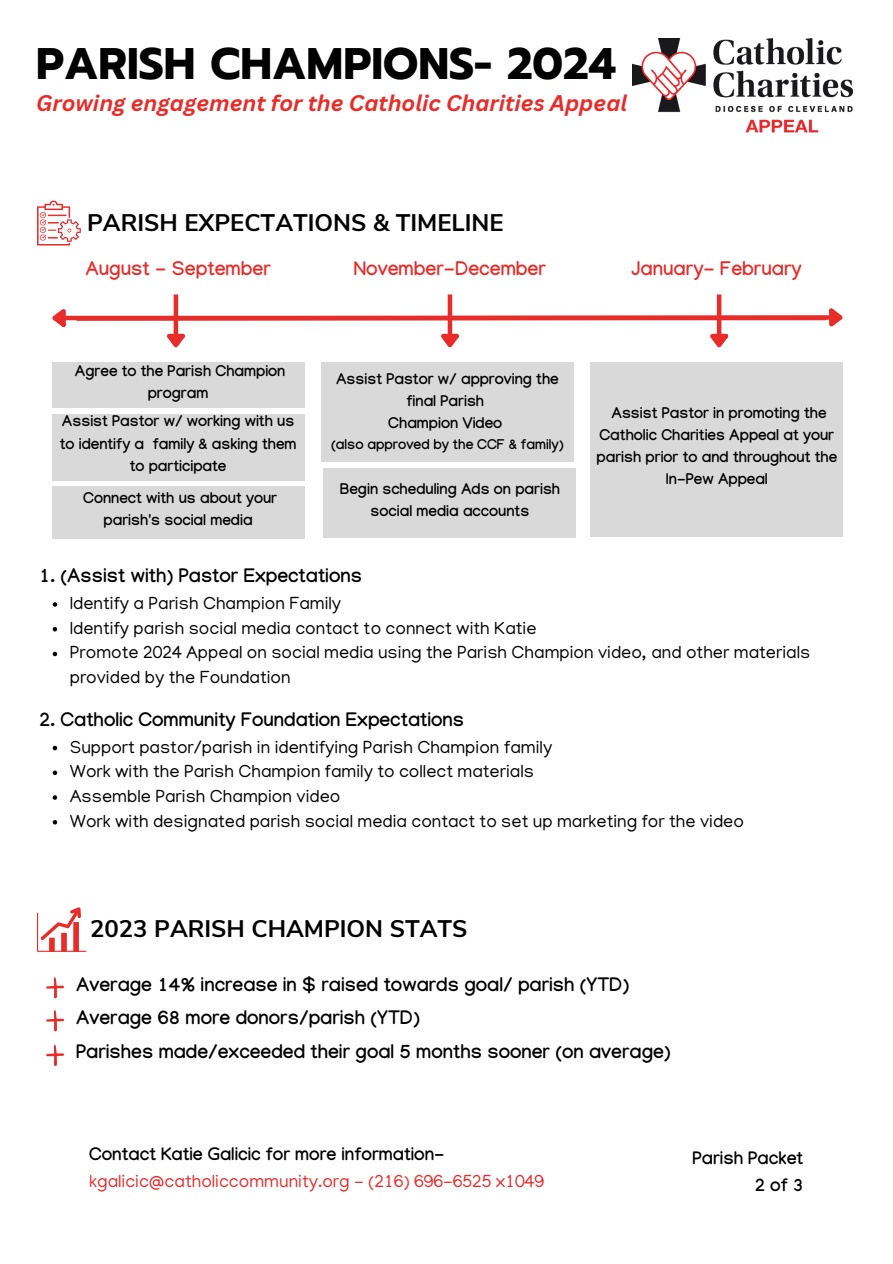
<style>
.page{position:relative;width:893px;height:1264px;background:#fff}
.page>*{position:absolute;margin:0;border:0;box-sizing:border-box;transform-origin:0 0}
.t1{font:700 43.95px "Prompt";color:#000}
.t2{font:700 24px "Nunito Sans";color:#000}
.t3{font:italic 700 22.05px "Canva Sans";color:#e82c2a}
.t4{font:700 19.65px "Manjari";color:#e82c2a}
.t5{font:700 19.5px "Manjari";color:#000}
.t6{font:18px/24.8px "Manjari";color:#000}
.t7{font:18px/27px "Manjari";color:#e82c2a}
.t8{font:700 18px "Manjari";color:#000}
.t9{font:700 15.45px/22px "Manjari";color:#000;text-align:center}
.t10{font:700 14.1px "Manjari";color:#000}
.s1{font-weight:700;color:#000}
</style>
<div class="page">
<img style="left:633px;top:38px;width:219px;height:95px">
<hr style="left:174px;top:294px;width:4px;height:41px;background:#e82c2a">
<div style="left:716px;top:294px;width:5px;height:41px;background:#e82c2a"></div>
<div style="left:447px;top:294px;width:5px;height:41px;background:#e82c2a"></div>
<svg style="left:52px;top:302px;width:791px;height:46px"></svg>
<div style="left:321px;top:362px;width:252px;height:99px;background:#d9d9d9"></div>
<div style="left:590px;top:362px;width:253px;height:174px;background:#d9d9d9"></div>
<div style="left:52px;top:485px;width:252px;height:53px;background:#d9d9d9"></div>
<div style="left:52px;top:362px;width:252px;height:46px;background:#d9d9d9"></div>
<svg style="left:37px;top:907px;width:49px;height:44px"></svg>
<div style="left:49px;top:937px;width:6px;height:14px;background:#e82c2a"></div>
<svg style="left:46px;top:977px;width:18px;height:21px"></svg>
<svg style="left:46px;top:1010px;width:18px;height:21px"></svg>
<svg style="left:46px;top:1045px;width:18px;height:20px"></svg>
<div style="left:52px;top:413px;width:252px;height:67px;background:#d9d9d9"></div>
<div style="left:323px;top:468px;width:253px;height:70px;background:#d9d9d9"></div>
<svg style="left:37px;top:200px;width:44px;height:45px"></svg>
<svg style="left:53px;top:602px;width:4px;height:4px"></svg>
<svg style="left:53px;top:627px;width:4px;height:4px"></svg>
<svg style="left:53px;top:651px;width:4px;height:5px"></svg>
<svg style="left:53px;top:745px;width:4px;height:5px"></svg>
<svg style="left:53px;top:770px;width:4px;height:5px"></svg>
<svg style="left:53px;top:795px;width:4px;height:4px"></svg>
<svg style="left:53px;top:820px;width:4px;height:4px"></svg>
<p class="t1" style="left:36px;top:31px;width:581px">PARISH CHAMPIONS- 2024</p>
<p class="t3" style="left:36px;top:87px;width:592px">Growing engagement for the Catholic Charities Appeal</p>
<p class="t2" style="left:87px;top:206px;width:418px">PARISH EXPECTATIONS &amp; TIMELINE</p>
<p class="t4" style="left:85px;top:260px;width:187px">August - September</p>
<p class="t4" style="left:354px;top:260px;width:193px">November-December</p>
<p class="t4" style="left:631px;top:260px;width:172px">January- February</p>
<p class="t9" style="left:75px;top:363px;width:212px">Agree to the Parish Champion program</p>
<p class="t9" style="left:60px;top:413px;width:238px">Assist Pastor w/ working with us to identify a family &amp; asking them to participate</p>
<p class="t9" style="left:83px;top:489px;width:195px">Connect with us about your parish's social media</p>
<p class="t9" style="left:336px;top:370px;width:224px">Assist Pastor w/ approving the final Parish</p>
<p class="t9" style="left:388px;top:414px;width:115px">Champion Video</p>
<p class="t10" style="left:331px;top:438px;width:234px">(also approved by the CCF &amp; family)</p>
<p class="t9" style="left:340px;top:480px;width:222px">Begin scheduling Ads on parish social media accounts</p>
<p class="t5" style="left:39px;top:567px;width:324px">1. (Assist with) Pastor Expectations</p>
<p class="t9" style="left:596px;top:404px;width:242px">Assist Pastor in promoting the<br>Catholic Charities Appeal at your parish prior to and throughout the<br>In-Pew Appeal</p>
<p class="t6" style="left:70px;top:593px;width:273px">Identify a Parish Champion Family</p>
<p class="t6" style="left:70px;top:618px;width:468px">Identify parish social media contact to connect with Katie</p>
<p class="t6" style="left:70px;top:642px;width:742px">Promote 2024 Appeal on social media using the Parish Champion video, and other materials provided by the Foundation</p>
<p class="t5" style="left:39px;top:711px;width:426px">2. Catholic Community Foundation Expectations</p>
<p class="t6" style="left:70px;top:737px;width:484px">Support pastor/parish in identifying Parish Champion family</p>
<p class="t6" style="left:70px;top:761px;width:466px">Work with the Parish Champion family to collect materials</p>
<p class="t6" style="left:70px;top:786px;width:272px">Assemble Parish Champion video</p>
<p class="t6" style="left:70px;top:811px;width:675px">Work with designated parish social media contact to set up marketing for the video</p>
<p class="t2" style="left:90px;top:912px;width:379px">2023 PARISH CHAMPION STATS</p>
<p class="t5" style="left:76px;top:976px;width:554px">Average 14% increase in $ raised towards goal/ parish (YTD)</p>
<p class="t5" style="left:76px;top:1009px;width:345px">Average 68 more donors/parish (YTD)</p>
<p class="t5" style="left:76px;top:1044px;width:596px">Parishes made/exceeded their goal 5 months sooner (on average)</p>
<p class="t7" style="left:89px;top:1143px;width:456px"><span class="s1">Contact Katie Galicic for more information&shy;</span>kgalicic@catholiccommunity.org - (216) 696-6525 x1049</p>
<p class="t8" style="left:692px;top:1150px;width:112px">Parish Packet</p>
<p class="t8" style="left:754px;top:1177px;width:50px">2 of 3</p>
</div>
